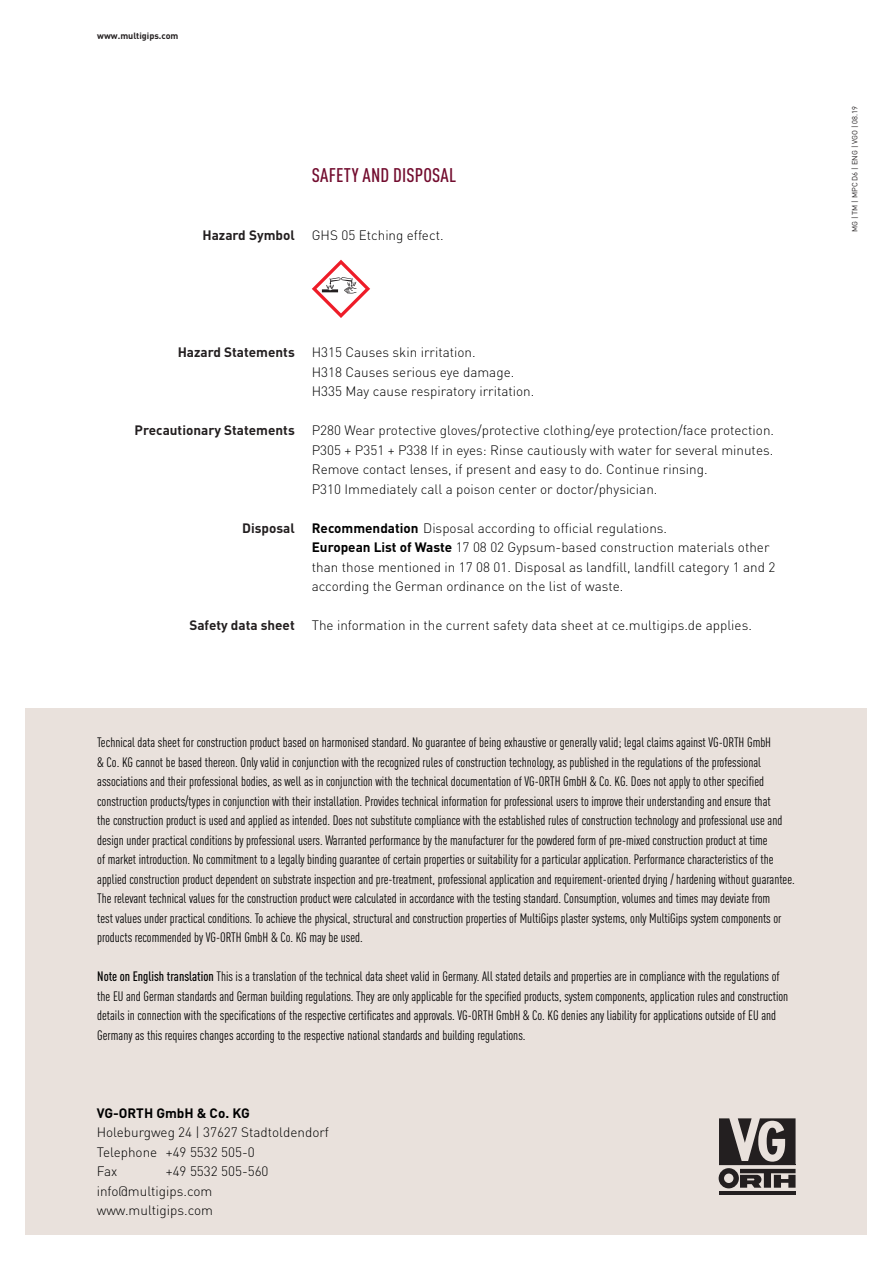
<style>
.page{position:relative;width:893px;height:1263px;background:#fff}
.page>*{position:absolute;margin:0;border:0;box-sizing:border-box;transform-origin:0 0}
.t1{font:500 condensed 19.5px "DIN Pro";letter-spacing:.01em;color:#720c2e}
.t2{font:condensed 13.5px/19.5px "DIN Pro";color:#000}
.t3{font:300 13.5px/19.5px "DIN Pro";color:#000}
.t4{font:700 13.5px "DIN Pro";color:#231f20}
.t5{font:700 13.5px "DIN Pro";color:#000}
.t6{font:700 9px "DIN Pro";color:#231f20}
.t7{font:7.5px "DIN Pro";letter-spacing:.01em;color:#231f20}
.s1{font-weight:700}
.s2{font-weight:500}
</style>
<div class="page">
<div style="left:26px;top:708px;width:841px;height:527px;background:#e9e1dc"></div>
<hr style="left:719px;top:1191px;width:76px;height:4px;background:#231f20">
<svg style="left:719px;top:1118px;width:76px;height:70px"></svg>
<hr style="left:719px;top:1164px;width:76px;height:1px;background:#231f20">
<svg style="left:312px;top:260px;width:58px;height:58px"></svg>
<p class="t6" style="left:97px;top:29px;width:83px">www.multigips.com</p>
<h1 class="t1" style="left:312px;top:161px;width:146px">SAFETY AND DISPOSAL</h1>
<p class="t4" style="left:202px;top:226px;width:94px">Hazard Symbol</p>
<p class="t3" style="left:312px;top:225px;width:133px">GHS 05 Etching effect.</p>
<p class="t4" style="left:178px;top:343px;width:119px">Hazard Statements</p>
<p class="t3" style="left:312px;top:342px;width:224px">H315 Causes skin irritation.<br>H318 Causes serious eye damage.<br>H335 May cause respiratory irritation.</p>
<p class="t4" style="left:135px;top:421px;width:162px">Precautionary Statements</p>
<p class="t3" style="left:312px;top:420px;width:464px">P280 Wear protective gloves/protective clothing/eye protection/face protection.<br>P305 + P351 + P338 If in eyes: Rinse cautiously with water for several minutes.<br>Remove contact lenses, if present and easy to do. Continue rinsing.<br>P310 Immediately call a poison center or doctor/physician.</p>
<p class="t4" style="left:242px;top:518px;width:54px">Disposal</p>
<p class="t3" style="left:312px;top:517px;width:465px"><span class="s1">Recommendation</span> Disposal according to official regulations.<br><span class="s1">European List of Waste</span> 17 08 02 Gypsum-based construction materials other than those mentioned in 17 08 01. Disposal as landfill, landfill category 1 and 2 according the German ordinance on the list of waste.</p>
<p class="t4" style="left:189px;top:616px;width:107px">Safety data sheet</p>
<p class="t3" style="left:312px;top:615px;width:442px">The information in the current safety data sheet at ce.multigips.de applies.</p>
<p class="t2" style="left:97px;top:732px;width:699px">Technical data sheet for construction product based on harmonised standard. No guarantee of being exhaustive or generally valid; legal claims against VG-ORTH GmbH<br>&amp; Co. KG cannot be based thereon. Only valid in conjunction with the recognized rules of construction technology, as published in the regulations of the professional associations and their professional bodies, as well as in conjunction with the technical documentation of VG-ORTH GmbH &amp; Co. KG. Does not apply to other specified construction products/types in conjunction with their installation. Provides technical information for professional users to improve their understanding and ensure that<br>the construction product is used and applied as intended. Does not substitute compliance with the established rules of construction technology and professional use and design under practical conditions by professional users. Warranted performance by the manufacturer for the powdered form of pre-mixed construction product at time<br>of market introduction. No commitment to a legally binding guarantee of certain properties or suitability for a particular application. Performance characteristics of the applied construction product dependent on substrate inspection and pre-treatment, professional application and requirement-oriented drying / hardening without guarantee.<br>The relevant technical values for the construction product were calculated in accordance with the testing standard. Consumption, volumes and times may deviate from<br>test values under practical conditions. To achieve the physical, structural and construction properties of MultiGips plaster systems, only MultiGips system components or products recommended by VG-ORTH GmbH &amp; Co. KG may be used.</p>
<p class="t2" style="left:97px;top:966px;width:692px"><span class="s2">Note on English translation</span> This is a translation of the technical data sheet valid in Germany. All stated details and properties are in compliance with the regulations of the EU and German standards and German building regulations. They are only applicable for the specified products, system components, application rules and construction details in connection with the specifications of the respective certificates and approvals. VG-ORTH GmbH &amp; Co. KG denies any liability for applications outside of EU and Germany as this requires changes according to the respective national standards and building regulations.</p>
<p class="t5" style="left:97px;top:1103px;width:155px">VG-ORTH GmbH &amp; Co. KG</p>
<p class="t3" style="left:97px;top:1122px;width:234px">Holeburgweg 24 | 37627 Stadtoldendorf<br>Telephone +49 5532 505-0<br>Fax</p>
<p class="t3" style="left:97px;top:1161px;width:173px;text-indent:69px">+49 5532 505-560 info@multigips.com www.multigips.com</p>
<p class="t7" style="left:849px;top:232px;width:127px;rotate:-90deg">MG | TM | MPC D6 | ENG | VGO | 08.19</p>
</div>
